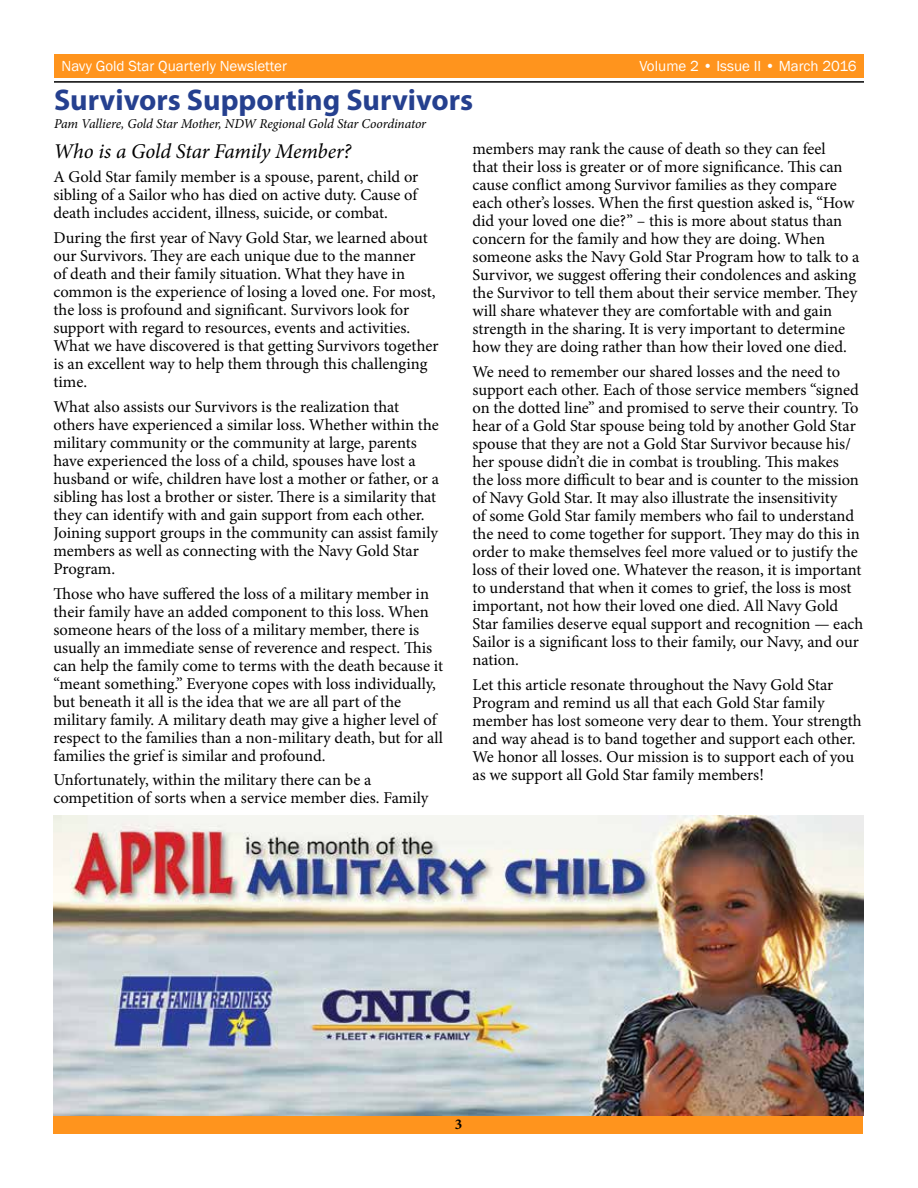
<style>
.page{position:relative;width:918px;height:1188px;background:#fff}
.page>*{position:absolute;margin:0;border:0;box-sizing:border-box;transform-origin:0 0}
.t1{font:700 30px "Myriad Pro";color:#25408f}
.t2{font:italic 21px "Minion Pro";letter-spacing:-.01em;color:#000}
.t3{font:16.5px/18px "Minion Pro";color:#000}
.t4{font:15px "Franklin Gothic";color:#fff}
.t5{font:700 15px "Minion Pro";color:#000}
.t6{font:italic 13.5px "Minion Pro";letter-spacing:-.01em;color:#000}
</style>
<div class="page">
<div style="left:54px;top:54px;width:810px;height:24px;background:#ff941d"></div>
<div style="left:53px;top:1116px;width:810px;height:18px;background:#ff941d"></div>
<hr style="left:54px;top:81px;width:810px;height:2px;background:#000">
<img style="left:54px;top:816px;width:809px;height:299px">
<p class="t4" style="left:62px;top:56px;width:227px">Navy Gold Star Quarterly Newsletter</p>
<p class="t4" style="left:639px;top:56px;width:219px">Volume 2 • Issue II • March 2016</p>
<h1 class="t1" style="left:54px;top:81px;width:421px">Survivors Supporting Survivors</h1>
<p class="t6" style="left:54px;top:115px;width:374px">Pam Valliere, Gold Star Mother, NDW Regional Gold Star Coordinator</p>
<p class="t2" style="left:53px;top:136px;width:299px">Who is a Gold Star Family Member?</p>
<p class="t3" style="left:53px;top:168px;width:366px;text-align:justify">A Gold Star family member is a spouse, parent, child or sibling of a Sailor who has died on active duty. Cause of death includes accident, illness, suicide, or combat.</p>
<p class="t3" style="left:53px;top:229px;width:387px">During the first year of Navy Gold Star, we learned about our Survivors. They are each unique due to the manner<br>of death and their family situation. What they have in common is the experience of losing a loved one. For most, the loss is profound and significant. Survivors look for support with regard to resources, events and activities.<br>What we have discovered is that getting Survivors together is an excellent way to help them through this challenging time.</p>
<p class="t3" style="left:53px;top:398px;width:387px">What also assists our Survivors is the realization that others have experienced a similar loss. Whether within the military community or the community at large, parents have experienced the loss of a child, spouses have lost a husband or wife, children have lost a mother or father, or a sibling has lost a brother or sister. There is a similarity that they can identify with and gain support from each other.<br>Joining support groups in the community can assist family members as well as connecting with the Navy Gold Star Program.</p>
<p class="t3" style="left:53px;top:584px;width:391px">Those who have suffered the loss of a military member in their family have an added component to this loss. When someone hears of the loss of a military member, there is usually an immediate sense of reverence and respect. This can help the family come to terms with the death because it “meant something.” Everyone copes with loss individually, but beneath it all is the idea that we are all part of the military family. A military death may give a higher level of respect to the families than a non-military death, but for all families the grief is similar and profound.</p>
<p class="t3" style="left:53px;top:771px;width:377px">Unfortunately, within the military there can be a competition of sorts when a service member dies. Family</p>
<p class="t3" style="left:472px;top:140px;width:388px">members may rank the cause of death so they can feel<br>that their loss is greater or of more significance. This can cause conflict among Survivor families as they compare each other’s losses. When the first question asked is, “How did your loved one die?” – this is more about status than concern for the family and how they are doing. When someone asks the Navy Gold Star Program how to talk to a Survivor, we suggest offering their condolences and asking the Survivor to tell them about their service member. They will share whatever they are comfortable with and gain strength in the sharing. It is very important to determine how they are doing rather than how their loved one died.</p>
<p class="t3" style="left:472px;top:363px;width:392px">We need to remember our shared losses and the need to support each other. Each of those service members “signed on the dotted line” and promised to serve their country. To hear of a Gold Star spouse being told by another Gold Star spouse that they are not a Gold Star Survivor because his/ her spouse didn’t die in combat is troubling. This makes the loss more difficult to bear and is counter to the mission of Navy Gold Star. It may also illustrate the insensitivity<br>of some Gold Star family members who fail to understand the need to come together for support. They may do this in order to make themselves feel more valued or to justify the loss of their loved one. Whatever the reason, it is important to understand that when it comes to grief, the loss is most important, not how their loved one died. All Navy Gold Star families deserve equal support and recognition — each Sailor is a significant loss to their family, our Navy, and our nation.</p>
<p class="t3" style="left:472px;top:676px;width:391px">Let this article resonate throughout the Navy Gold Star Program and remind us all that each Gold Star family member has lost someone very dear to them. Your strength and way ahead is to band together and support each other.<br>We honor all losses. Our mission is to support each of you as we support all Gold Star family members!</p>
<p class="t5" style="left:455px;top:1114px;width:9px">3</p>
</div>
